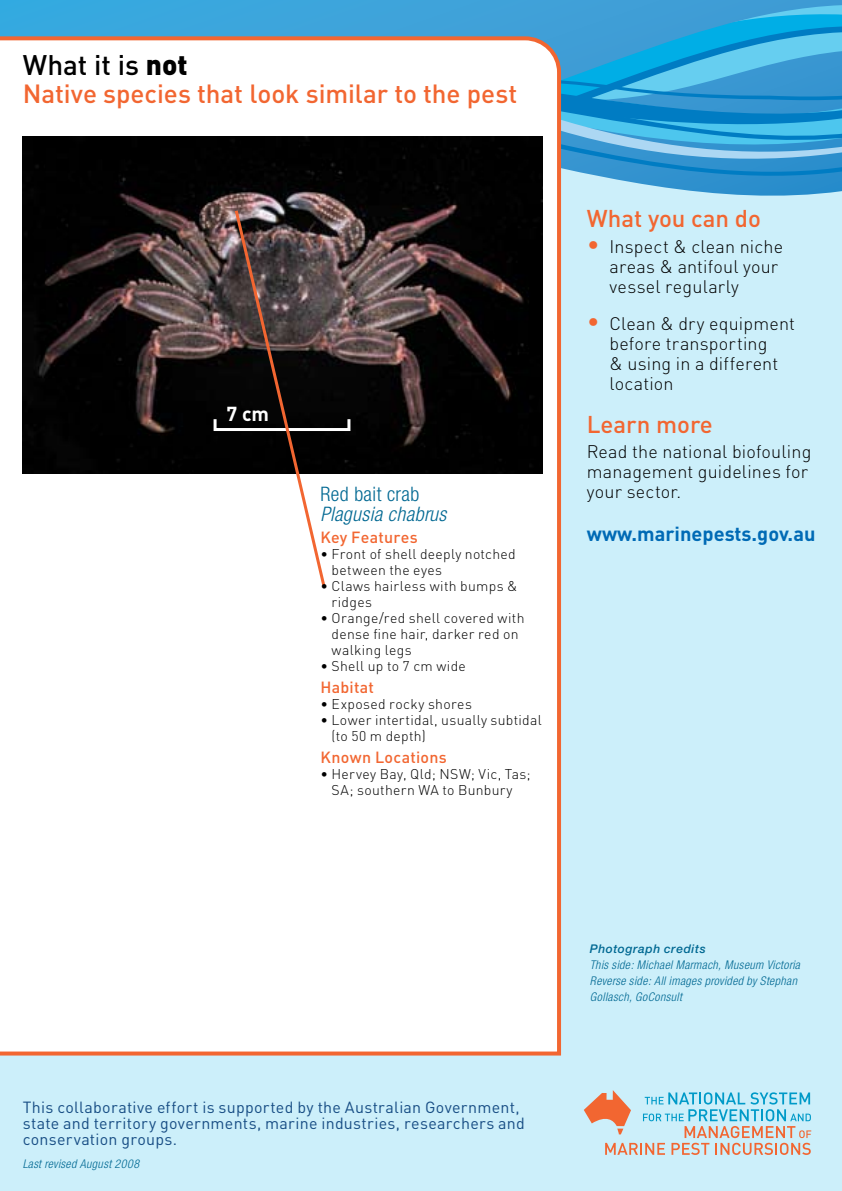
<style>
.page{position:relative;width:842px;height:1191px;background:#fff}
.page>*{position:absolute;margin:0;border:0;box-sizing:border-box;transform-origin:0 0}
.t1{font:500 28px "DIN";letter-spacing:-.005em;color:#000}
.t2{font:500 26px "DIN";letter-spacing:-.005em;color:#f26631}
.t3{font:500 24px "DIN";color:#f26631}
.t4{font:700 20px "DIN";color:#006ab5}
.t5{font:italic 300 condensed 20px "Helvetica Neue";letter-spacing:.02em;color:#006892}
.t6{font:300 condensed 20px "Helvetica Neue";letter-spacing:.02em;color:#006892}
.t7{font:700 20px "DIN";color:#fff}
.t8{font:300 18px/20px "DIN";letter-spacing:.01em;color:#000}
.t9{font:16px/16px "DIN";letter-spacing:.015em;color:#174d84}
.t10{font:500 16px "DIN";letter-spacing:.015em;color:#f26631}
.t11{font:300 14px/16px "DIN";letter-spacing:.02em;color:#000}
.t12{font:italic 300 condensed 12px/16px "Helvetica Neue";letter-spacing:.03em;color:#006892}
.t13{font:italic 500 12px "Helvetica Neue";letter-spacing:.05em;color:#006892}
.s1{font-weight:900}
.s2{font-size:24px;color:#f26631}
</style>
<div class="page">
<div style="left:0;top:92px;width:842px;height:1099px;background:#cceffa"></div>
<svg style="left:0;top:0;width:842px;height:196px"></svg>
<div style="left:0;top:34px;width:563px;height:1022px;background:#fff"></div>
<svg style="left:584px;top:1090px;width:227px;height:65px"></svg>
<img style="left:23px;top:136px;width:519px;height:338px">
<div style="left:214px;top:418px;width:136px;height:13px;border:3px solid #fff"></div>
<svg style="left:233px;top:207px;width:95px;height:383px"></svg>
<h1 class="t1" style="left:23px;top:46px;width:167px">What it is <span class="s1">not</span></h1>
<h2 class="t2" style="left:23px;top:76px;width:496px">Native species that look similar to the pest</h2>
<h3 class="t7" style="left:226px;top:400px;width:44px">7 cm</h3>
<h3 class="t6" style="left:320px;top:482px;width:101px">Red bait crab</h3>
<h3 class="t5" style="left:320px;top:502px;width:128px">Plagusia chabrus</h3>
<p class="t10" style="left:320px;top:527px;width:99px">Key Features</p>
<p class="t11" style="left:332px;top:546px;width:186px;text-indent:-11px">• Front of shell deeply notched between the eyes</p>
<p class="t11" style="left:332px;top:578px;width:188px;text-indent:-11px">• Claws hairless with bumps &amp; ridges</p>
<p class="t11" style="left:332px;top:610px;width:195px;text-indent:-11px">• Orange/red shell covered with dense fine hair, darker red on walking legs</p>
<p class="t11" style="left:320px;top:658px;width:147px">• Shell up to 7 cm wide</p>
<p class="t10" style="left:320px;top:677px;width:55px">Habitat</p>
<p class="t11" style="left:320px;top:696px;width:153px">• Exposed rocky shores</p>
<p class="t11" style="left:332px;top:712px;width:212px;text-indent:-11px">• Lower intertidal, usually subtidal (to 50 m depth)</p>
<p class="t10" style="left:320px;top:747px;width:128px">Known Locations</p>
<p class="t11" style="left:320px;top:766px;width:212px;text-align:center">• Hervey Bay, Qld; NSW; Vic, Tas;<br>SA; southern WA to Bunbury</p>
<h3 class="t3" style="left:587px;top:203px;width:176px">What you can do</h3>
<p class="t8" style="left:609px;top:236px;width:175px;text-indent:-23px"><span class="s2">•</span> Inspect &amp; clean niche areas &amp; antifoul your vessel regularly</p>
<p class="t8" style="left:609px;top:313px;width:187px;text-indent:-23px"><span class="s2">•</span> Clean &amp; dry equipment before transporting<br>&amp; using in a different location</p>
<h3 class="t3" style="left:587px;top:408px;width:128px">Learn more</h3>
<p class="t8" style="left:587px;top:441px;width:226px">Read the national biofouling management guidelines for your sector.</p>
<h3 class="t4" style="left:587px;top:521px;width:230px">www.marinepests.gov.au</h3>
<p class="t9" style="left:23px;top:1098px;width:504px">This collaborative effort is supported by the Australian Government, state and territory governments, marine industries, researchers and conservation groups.</p>
<p class="t12" style="left:23px;top:1155px;width:118px">Last revised August 2008</p>
<p class="t13" style="left:590px;top:942px;width:117px">Photograph credits</p>
<p class="t12" style="left:590px;top:957px;width:212px">This side: Michael Marmach, Museum Victoria<br>Reverse side: All images provided by Stephan<br>Gollasch, GoConsult</p>
</div>
